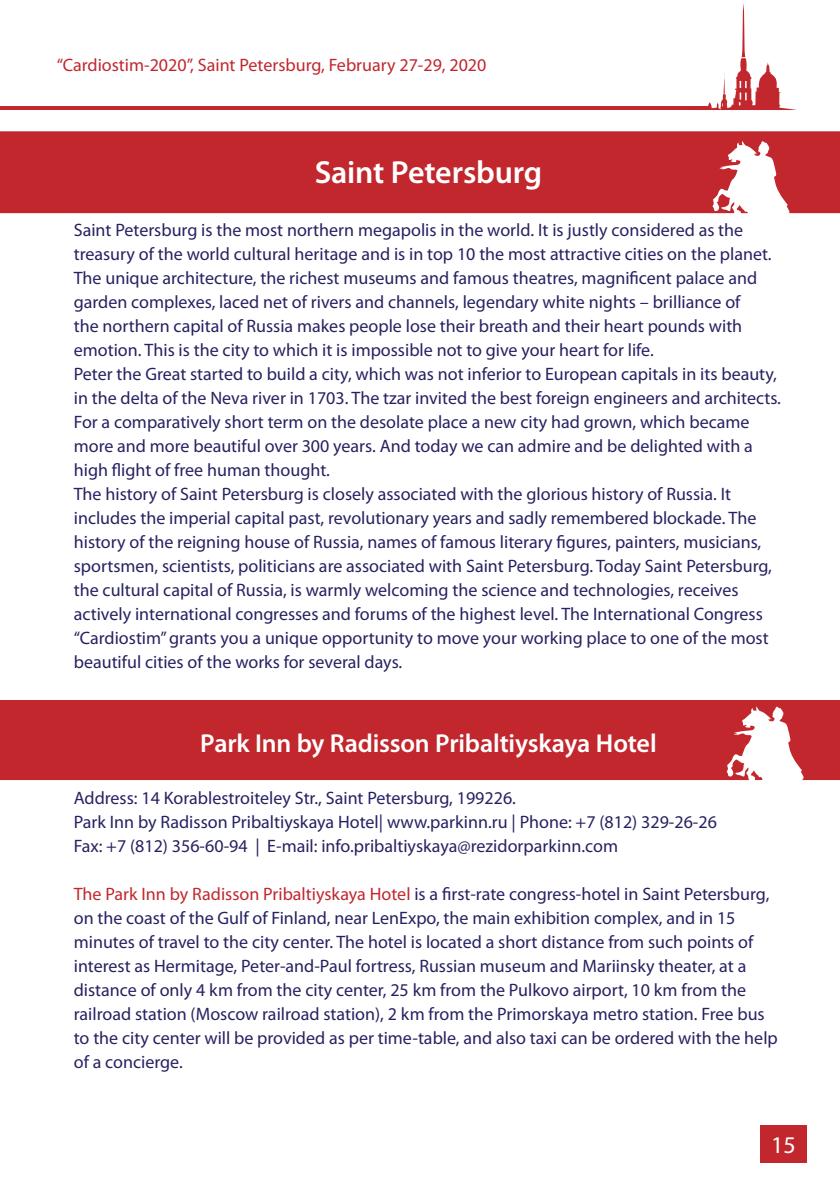
<style>
.page{position:relative;width:840px;height:1191px;background:#fff}
.page>*{position:absolute;margin:0;border:0;box-sizing:border-box;transform-origin:0 0}
.t1{font:600 32px "Myriad Pro";letter-spacing:-.01em;color:#fff}
.t2{font:600 26px "Myriad Pro";letter-spacing:-.005em;color:#fff}
.t3{font:24px "Myriad Pro";color:#fff}
.t4{font:18px/24px "Myriad Pro";color:#262262}
.t5{font:18px "Myriad Pro";color:#c1272d}
.s1{color:#c1272d}
</style>
<div class="page">
<hr style="left:0;top:106px;width:710px;height:4px;background:#c1272d">
<svg style="left:708px;top:3px;width:88px;height:107px"></svg>
<div style="left:759px;top:1125px;width:46px;height:37px;background:#c1272d"></div>
<div style="left:0;top:131px;width:839px;height:82px;background:#c1272d"></div>
<div style="left:0;top:700px;width:839px;height:80px;background:#c1272d"></div>
<svg style="left:712px;top:141px;width:79px;height:73px"></svg>
<svg style="left:726px;top:706px;width:79px;height:75px"></svg>
<p class="t5" style="left:57px;top:54px;width:431px">“Cardiostim-2020”, Saint Petersburg, February 27-29, 2020</p>
<h1 class="t1" style="left:314px;top:152px;width:229px">Saint Petersburg</h1>
<p class="t4" style="left:74px;top:217px;width:708px">Saint Petersburg is the most northern megapolis in the world. It is justly considered as the treasury of the world cultural heritage and is in top 10 the most attractive cities on the planet.<br>The unique architecture, the richest museums and famous theatres, magnificent palace and garden complexes, laced net of rivers and channels, legendary white nights – brilliance of<br>the northern capital of Russia makes people lose their breath and their heart pounds with emotion. This is the city to which it is impossible not to give your heart for life.<br>Peter the Great started to build a city, which was not inferior to European capitals in its beauty, in the delta of the Neva river in 1703. The tzar invited the best foreign engineers and architects.<br>For a comparatively short term on the desolate place a new city had grown, which became more and more beautiful over 300 years. And today we can admire and be delighted with a high flight of free human thought.<br>The history of Saint Petersburg is closely associated with the glorious history of Russia. It includes the imperial capital past, revolutionary years and sadly remembered blockade. The history of the reigning house of Russia, names of famous literary figures, painters, musicians, sportsmen, scientists, politicians are associated with Saint Petersburg. Today Saint Petersburg, the cultural capital of Russia, is warmly welcoming the science and technologies, receives actively international congresses and forums of the highest level. The International Congress “Cardiostim” grants you a unique opportunity to move your working place to one of the most beautiful cities of the works for several days.</p>
<h2 class="t2" style="left:200px;top:726px;width:457px">Park Inn by Radisson Pribaltiyskaya Hotel</h2>
<p class="t4" style="left:74px;top:785px;width:644px">Address: 14 Korablestroiteley Str., Saint Petersburg, 199226.<br>Park Inn by Radisson Pribaltiyskaya Hotel| www.parkinn.ru | Phone: +7 (812) 329-26-26<br>Fax: +7 (812) 356-60-94 | E-mail: info.pribaltiyskaya@rezidorparkinn.com</p>
<p class="t4" style="left:74px;top:881px;width:705px"><span class="s1">The Park Inn by Radisson Pribaltiyskaya Hotel</span> is a first-rate congress-hotel in Saint Petersburg, on the coast of the Gulf of Finland, near LenExpo, the main exhibition complex, and in 15 minutes of travel to the city center. The hotel is located a short distance from such points of interest as Hermitage, Peter-and-Paul fortress, Russian museum and Mariinsky theater, at a distance of only 4 km from the city center, 25 km from the Pulkovo airport, 10 km from the railroad station (Moscow railroad station), 2 km from the Primorskaya metro station. Free bus to the city center will be provided as per time-table, and also taxi can be ordered with the help of a concierge.</p>
<h3 class="t3" style="left:770px;top:1130px;width:26px">15</h3>
</div>
